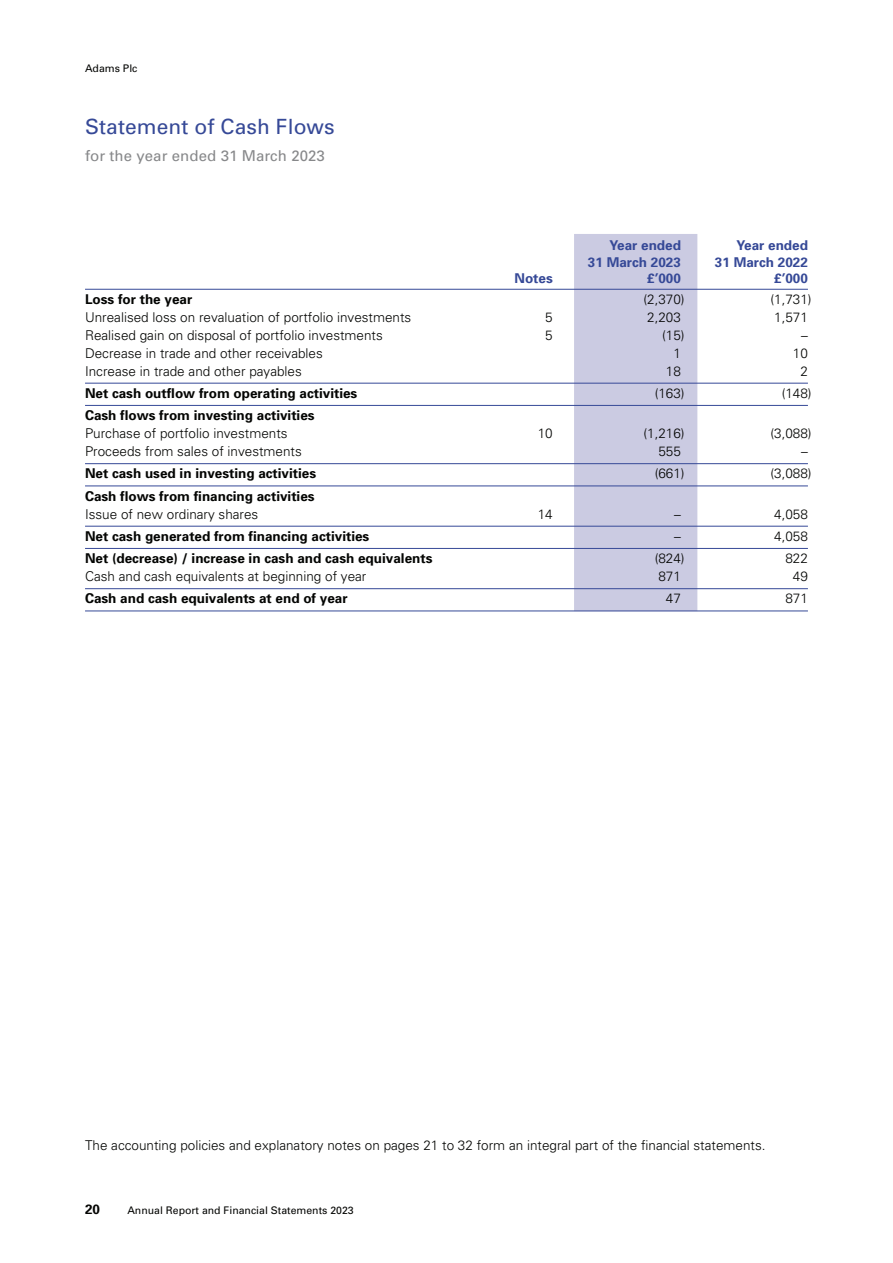
<style>
.page{position:relative;width:893px;height:1263px;background:#fff}
.page>*{position:absolute;margin:0;border:0;box-sizing:border-box;transform-origin:0 0}
.t1{font:21px "Univers";letter-spacing:.005em;color:#364997}
.t2{font:15px "Univers";letter-spacing:.005em;color:#87888a}
.t3{font:300 13.5px "Univers";color:#040503}
.t4{font:700 13.5px "Univers";color:#040503}
.t5{font:700 13.5px "Univers";color:#364997}
.t6{font:10.5px "Univers";color:#040503}
</style>
<div class="page">
<div style="left:574px;top:234px;width:123px;height:377px;background:#cbcbe2"></div>
<hr style="left:85px;top:289px;width:723px;height:1px;background:#364997">
<hr style="left:85px;top:383px;width:723px;height:1px;background:#364997">
<hr style="left:85px;top:405px;width:723px;height:1px;background:#364997">
<hr style="left:85px;top:463px;width:723px;height:1px;background:#364997">
<hr style="left:85px;top:485px;width:723px;height:1px;background:#364997">
<hr style="left:85px;top:526px;width:723px;height:1px;background:#364997">
<hr style="left:85px;top:548px;width:723px;height:1px;background:#364997">
<hr style="left:85px;top:588px;width:723px;height:1px;background:#364997">
<hr style="left:85px;top:611px;width:723px;height:1px;background:#364997">
<p class="t6" style="left:85px;top:65px;width:54px">Adams Plc</p>
<p class="t1" style="left:85px;top:119px;width:251px">Statement of Cash Flows</p>
<p class="t2" style="left:85px;top:150px;width:241px">for the year ended 31 March 2023</p>
<p class="t5" style="left:610px;top:241px;width:73px">Year ended</p>
<p class="t5" style="left:737px;top:241px;width:73px">Year ended</p>
<p class="t5" style="left:588px;top:257px;width:95px">31 March 2023</p>
<p class="t5" style="left:715px;top:257px;width:95px">31 March 2022</p>
<p class="t5" style="left:514px;top:274px;width:40px">Notes</p>
<p class="t5" style="left:647px;top:274px;width:35px">£’000</p>
<p class="t5" style="left:774px;top:274px;width:35px">£’000</p>
<p class="t4" style="left:85px;top:294px;width:109px">Loss for the year</p>
<p class="t3" style="left:643px;top:294px;width:43px">(2,370)</p>
<p class="t3" style="left:770px;top:294px;width:43px">(1,731)</p>
<p class="t3" style="left:85px;top:312px;width:328px">Unrealised loss on revaluation of portfolio investments</p>
<p class="t3" style="left:545px;top:312px;width:9px">5</p>
<p class="t3" style="left:647px;top:312px;width:35px">2,203</p>
<p class="t3" style="left:774px;top:312px;width:35px">1,571</p>
<p class="t3" style="left:85px;top:330px;width:299px">Realised gain on disposal of portfolio investments</p>
<p class="t3" style="left:545px;top:330px;width:9px">5</p>
<p class="t3" style="left:662px;top:330px;width:24px">(15)</p>
<p class="t3" style="left:801px;top:330px;width:8px">–</p>
<p class="t3" style="left:85px;top:348px;width:239px">Decrease in trade and other receivables</p>
<p class="t3" style="left:673px;top:348px;width:9px">1</p>
<p class="t3" style="left:793px;top:348px;width:17px">10</p>
<p class="t3" style="left:85px;top:366px;width:218px">Increase in trade and other payables</p>
<p class="t3" style="left:666px;top:366px;width:17px">18</p>
<p class="t3" style="left:800px;top:366px;width:9px">2</p>
<p class="t4" style="left:85px;top:388px;width:274px">Net cash outflow from operating activities</p>
<p class="t3" style="left:655px;top:388px;width:32px">(163)</p>
<p class="t3" style="left:782px;top:388px;width:32px">(148)</p>
<p class="t4" style="left:85px;top:410px;width:231px">Cash flows from investing activities</p>
<p class="t3" style="left:85px;top:428px;width:204px">Purchase of portfolio investments</p>
<p class="t3" style="left:538px;top:428px;width:17px">10</p>
<p class="t3" style="left:643px;top:428px;width:43px">(1,216)</p>
<p class="t3" style="left:770px;top:428px;width:43px">(3,088)</p>
<p class="t3" style="left:85px;top:446px;width:218px">Proceeds from sales of investments</p>
<p class="t3" style="left:658px;top:446px;width:24px">555</p>
<p class="t3" style="left:801px;top:446px;width:8px">–</p>
<p class="t4" style="left:85px;top:469px;width:233px">Net cash used in investing activities</p>
<p class="t3" style="left:655px;top:469px;width:32px">(661)</p>
<p class="t3" style="left:770px;top:469px;width:43px">(3,088)</p>
<p class="t4" style="left:85px;top:491px;width:231px">Cash flows from financing activities</p>
<p class="t3" style="left:85px;top:509px;width:175px">Issue of new ordinary shares</p>
<p class="t3" style="left:538px;top:509px;width:17px">14</p>
<p class="t3" style="left:674px;top:509px;width:8px">–</p>
<p class="t3" style="left:774px;top:509px;width:35px">4,058</p>
<p class="t4" style="left:85px;top:531px;width:286px">Net cash generated from financing activities</p>
<p class="t3" style="left:674px;top:531px;width:8px">–</p>
<p class="t3" style="left:774px;top:531px;width:35px">4,058</p>
<p class="t4" style="left:85px;top:553px;width:349px">Net (decrease) / increase in cash and cash equivalents</p>
<p class="t3" style="left:655px;top:553px;width:32px">(824)</p>
<p class="t3" style="left:785px;top:553px;width:24px">822</p>
<p class="t3" style="left:85px;top:571px;width:283px">Cash and cash equivalents at beginning of year</p>
<p class="t3" style="left:658px;top:571px;width:24px">871</p>
<p class="t3" style="left:793px;top:571px;width:17px">49</p>
<p class="t4" style="left:85px;top:594px;width:264px">Cash and cash equivalents at end of year</p>
<p class="t3" style="left:666px;top:594px;width:17px">47</p>
<p class="t3" style="left:785px;top:594px;width:24px">871</p>
<p class="t3" style="left:85px;top:1140px;width:682px">The accounting policies and explanatory notes on pages 21 to 32 form an integral part of the financial statements.</p>
<p class="t4" style="left:85px;top:1204px;width:17px">20</p>
<p class="t6" style="left:127px;top:1206px;width:228px">Annual Report and Financial Statements 2023</p>
</div>
